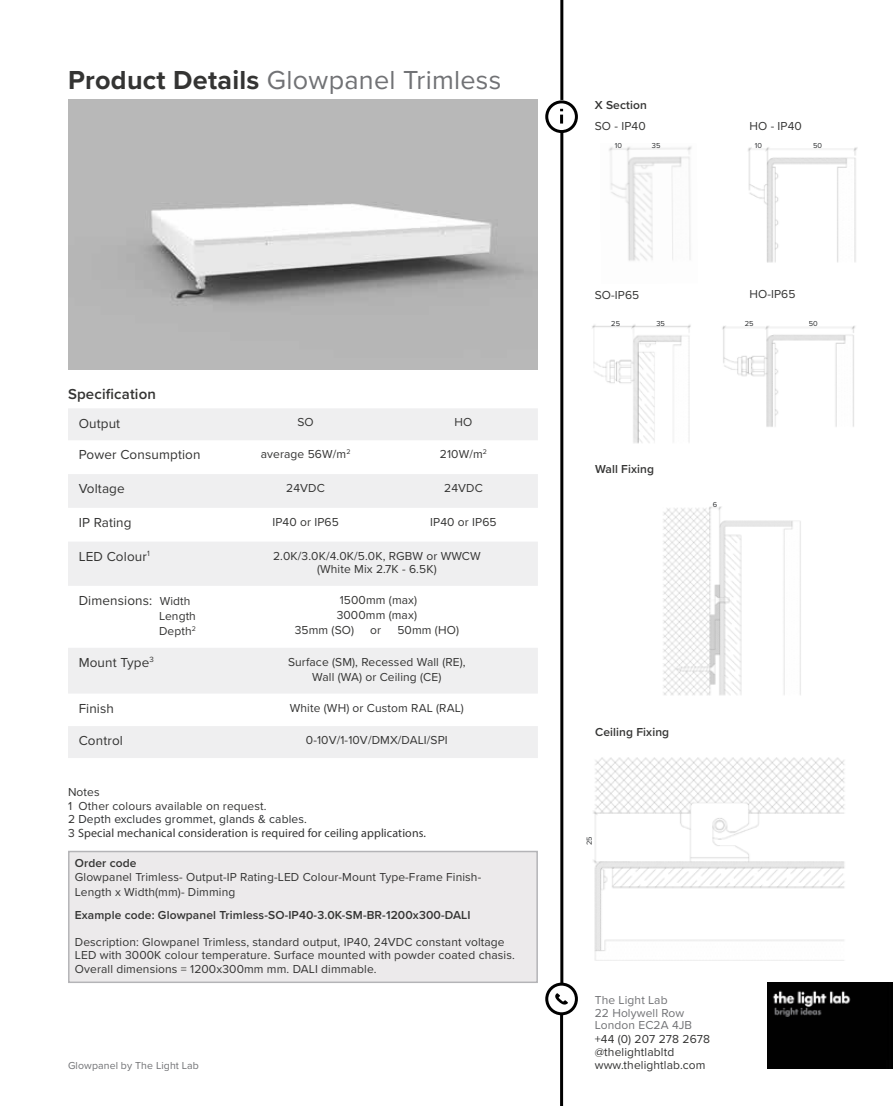
<style>
.page{position:relative;width:893px;height:1106px;background:#fff}
.page>*{position:absolute;margin:0;border:0;box-sizing:border-box;transform-origin:0 0}
.t1{font:27px "Proxima Nova";letter-spacing:.01em;color:#717275}
.t2{font:600 15px "Proxima Nova";letter-spacing:.01em;color:#343433}
.t3{font:13.5px "Proxima Nova";letter-spacing:.01em;color:#343433}
.t4{font:12px/13.5px "Proxima Nova";letter-spacing:.01em;color:#343433}
.t5{font:600 12px "Proxima Nova";letter-spacing:.01em;color:#343433}
.t6{font:12px "Myriad Pro";letter-spacing:.01em;color:#343433}
.t7{font:12px/12.8px "Proxima Nova";letter-spacing:.01em;color:#717275}
.t8{font:10.5px "Proxima Nova";letter-spacing:.01em;color:#717275}
.t9{font:7.5px "Proxima Nova";letter-spacing:.01em;color:#2c2e30}
.s1{font-weight:700;color:#343433}
.s2{font-size:12px}
.s3{color:#2c2e30}
.s4{font-family:"Proxima Nova"}
</style>
<div class="page">
<div style="left:68px;top:850px;width:470px;height:133px;background:#eceaeb;border:2px solid #949498"></div>
<img style="left:609px;top:146px;width:83px;height:115px">
<hr style="left:560px;top:0;width:3px;height:100px;background:#000">
<hr style="left:560px;top:133px;width:3px;height:851px;background:#000">
<div style="left:545px;top:100px;width:33px;height:33px;border:3px solid #000;border-radius:50%"></div>
<svg style="left:560px;top:109px;width:3px;height:15px"></svg>
<div style="left:545px;top:982px;width:33px;height:33px;border:3px solid #000;border-radius:50%"></div>
<svg style="left:555px;top:993px;width:13px;height:12px"></svg>
<img style="left:593px;top:757px;width:252px;height:204px">
<img style="left:663px;top:506px;width:138px;height:190px">
<hr style="left:560px;top:1014px;width:3px;height:92px;background:#000">
<img style="left:722px;top:326px;width:133px;height:101px">
<img style="left:748px;top:147px;width:110px;height:116px">
<svg style="left:68px;top:408px;width:470px;height:350px;fill:#efeff0"></svg>
<img style="left:68px;top:100px;width:470px;height:269px">
<img style="left:592px;top:324px;width:99px;height:120px">
<img style="left:767px;top:982px;width:126px;height:87px">
<h1 class="t1" style="left:68px;top:60px;width:435px"><span class="s1">Product Details</span> Glowpanel Trimless</h1>
<p class="t2" style="left:68px;top:383px;width:89px">Specification</p>
<p class="t3" style="left:79px;top:413px;width:43px">Output</p>
<p class="t4" style="left:297px;top:415px;width:18px">SO</p>
<p class="t4" style="left:455px;top:415px;width:19px">HO</p>
<p class="t3" style="left:79px;top:445px;width:123px">Power Consumption</p>
<p class="t4" style="left:261px;top:447px;width:91px">average 56W/m<sup>2</sup></p>
<p class="t4" style="left:440px;top:447px;width:49px">210W/m<sup>2</sup></p>
<p class="t3" style="left:79px;top:478px;width:48px">Voltage</p>
<p class="t4" style="left:286px;top:481px;width:40px">24VDC</p>
<p class="t4" style="left:444px;top:481px;width:40px">24VDC</p>
<p class="t3" style="left:79px;top:512px;width:54px">IP Rating</p>
<p class="t4" style="left:272px;top:514px;width:68px">IP40 or IP65</p>
<p class="t4" style="left:430px;top:514px;width:68px">IP40 or IP65</p>
<p class="t3" style="left:79px;top:546px;width:73px">LED Colour<sup>1</sup></p>
<p class="t4" style="left:273px;top:548px;width:209px;text-align:center">2.0K/3.0K/4.0K/5.0K, RGBW or WWCW (White Mix 2.7K - 6.5K)</p>
<p class="t3" style="left:79px;top:590px;width:113px">Dimensions: <span class="s2">Width</span></p>
<p class="t4" style="left:159px;top:608px;width:38px;line-height:15px">Length<br>Depth<sup>2</sup></p>
<p class="t4" style="left:340px;top:592px;width:79px">1500mm (max)</p>
<p class="t4" style="left:337px;top:607px;width:82px">3000mm (max)</p>
<p class="t4" style="left:295px;top:622px;width:61px">35mm (SO)</p>
<p class="t4" style="left:370px;top:622px;width:12px">or</p>
<p class="t4" style="left:397px;top:622px;width:63px">50mm (HO)</p>
<p class="t3" style="left:79px;top:652px;width:77px">Mount Type<sup>3</sup></p>
<p class="t4" style="left:288px;top:653px;width:179px;line-height:15px;text-align:center">Surface (SM), Recessed Wall (RE),<br>Wall (WA) or Ceiling (CE)</p>
<p class="t3" style="left:79px;top:698px;width:37px">Finish</p>
<p class="t4" style="left:290px;top:700px;width:176px">White (WH) or Custom RAL (RAL)</p>
<p class="t3" style="left:79px;top:730px;width:46px">Control</p>
<p class="t4" style="left:306px;top:732px;width:143px">0-10V/1-10V/DMX/DALI/SPI</p>
<p class="t4" style="left:68px;top:785px;width:240px">Notes<br>1 Other colours available on request.<br>2 <span class="s3">Depth excludes grommet, glands &amp; cables.</span></p>
<p class="t6" style="left:68px;top:825px;width:359px"><span class="s4">3</span> Special mechanical consideration is required for ceiling applications.</p>
<p class="t5" style="left:75px;top:854px;width:63px">Order code</p>
<p class="t4" style="left:75px;top:869px;width:408px;line-height:15px">Glowpanel Trimless- Output-IP Rating-LED Colour-Mount Type-Frame Finish-<br>Length x Width(mm)- Dimming</p>
<p class="t5" style="left:75px;top:905px;width:397px">Example code: Glowpanel Trimless-SO-IP40-3.0K-SM-BR-1200x300-DALI</p>
<p class="t4" style="left:75px;top:934px;width:442px">Description: Glowpanel Trimless, standard output, IP40, 24VDC constant voltage<br>LED with 3000K colour temperature. Surface mounted with powder coated chasis.<br>Overall dimensions = 1200x300mm mm. DALI dimmable.</p>
<p class="t8" style="left:68px;top:1057px;width:132px">Glowpanel by The Light Lab</p>
<p class="t5" style="left:595px;top:96px;width:54px">X Section</p>
<p class="t4" style="left:595px;top:118px;width:52px">SO - IP40</p>
<p class="t4" style="left:749px;top:118px;width:54px">HO - IP40</p>
<p class="t9" style="left:615px;top:139px;width:9px">10</p>
<p class="t9" style="left:652px;top:139px;width:10px">35</p>
<p class="t9" style="left:755px;top:139px;width:9px">10</p>
<p class="t9" style="left:813px;top:139px;width:11px">50</p>
<p class="t4" style="left:595px;top:287px;width:46px">SO-IP65</p>
<p class="t4" style="left:749px;top:287px;width:48px">HO-IP65</p>
<p class="t9" style="left:611px;top:317px;width:10px">25</p>
<p class="t9" style="left:656px;top:317px;width:10px">35</p>
<p class="t9" style="left:745px;top:318px;width:10px">25</p>
<p class="t9" style="left:809px;top:318px;width:11px">50</p>
<p class="t5" style="left:595px;top:460px;width:61px">Wall Fixing</p>
<p class="t9" style="left:713px;top:499px;width:6px">6</p>
<p class="t5" style="left:595px;top:722px;width:76px">Ceiling Fixing</p>
<p class="t9" style="left:584px;top:845px;width:10px;rotate:-90deg">25</p>
<p class="t7" style="left:595px;top:992px;width:99px">The Light Lab<br>22 Holywell Row<br>London EC2A 4JB</p>
<p class="t4" style="left:595px;top:1032px;width:117px;line-height:12.8px">+44 (0) 207 278 2678 @thelightlabltd www.thelightlab.com</p>
</div>
